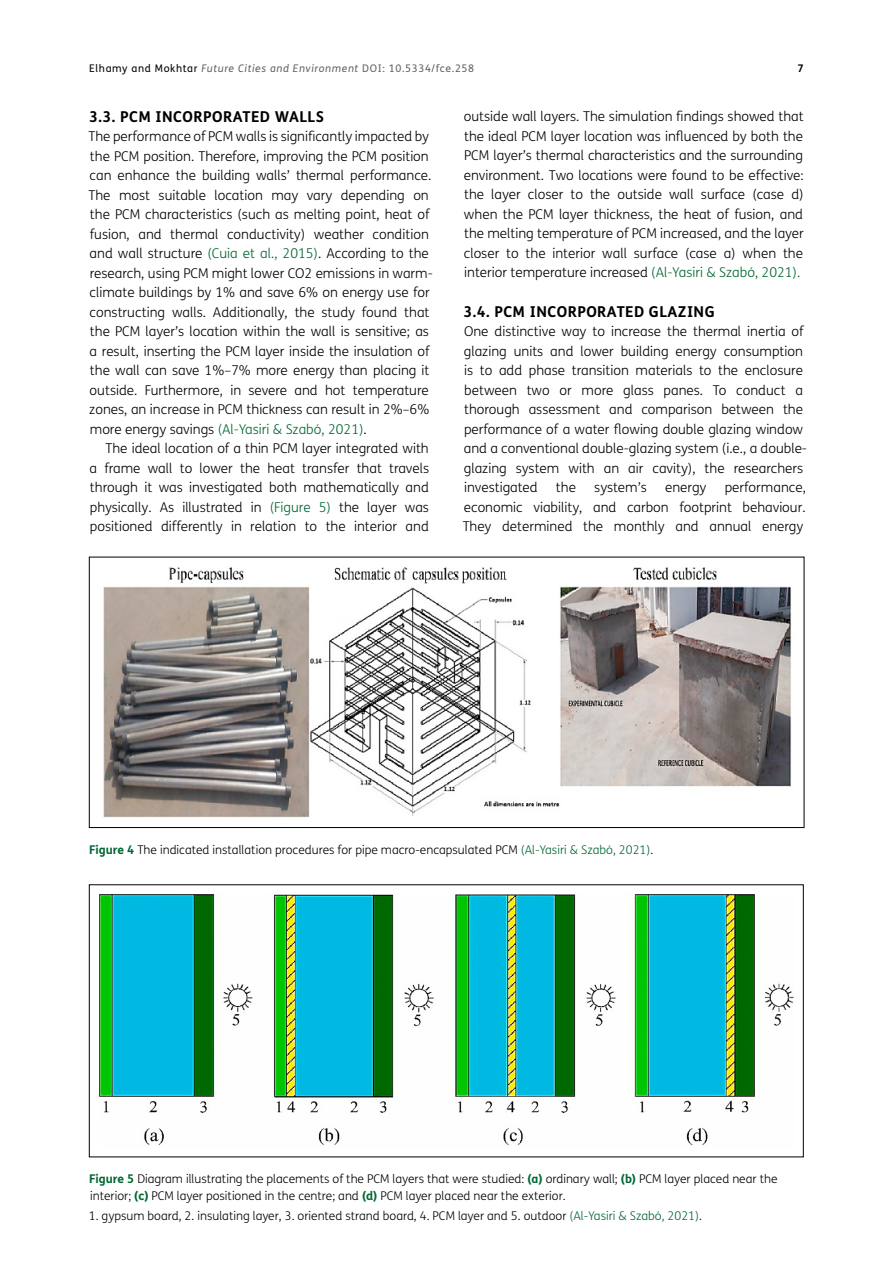
<style>
.page{position:relative;width:893px;height:1263px;background:#fff}
.page>*{position:absolute;margin:0;border:0;box-sizing:border-box;transform-origin:0 0}
.t1{font:700 15px "FS Me";letter-spacing:.03em;color:#000}
.Body_Copy_-_1st_Para{font:300 13.5px/19.5px "FS Me";color:#000}
.Body_Copy{font:300 13.5px/19.5px "FS Me";color:#000;text-align:justify}
.Figure_copy{font:300 12px/16.5px "FS Me";color:#000}
.Figure_copy_Note{font:300 12px "FS Me";color:#000}
.t2{font:italic 10.5px "FS Me";letter-spacing:.06em;color:#646363}
.t3{font:700 10.5px "FS Me";color:#000}
.s1{font-style:normal;color:#000}
.s2{font-style:normal}
.s3{color:#063}
.s4{font-weight:700;color:#063}
</style>
<div class="page">
<img style="left:103px;top:567px;width:688px;height:251px">
<div style="left:89px;top:557px;width:715px;height:271px;border:1px solid #000"></div>
<img style="left:99px;top:894px;width:695px;height:251px">
<p class="t2" style="left:89px;top:62px;width:386px"><span class="s1">Elhamy and Mokhtar</span> Future Cities and Environment <span class="s2">DOI: 10.5334/fce.258</span></p>
<p class="t3" style="left:797px;top:61px;width:8px">7</p>
<h2 class="t1" style="left:89px;top:107px;width:236px">3.3. PCM INCORPORATED WALLS</h2>
<p class="Body_Copy_-_1st_Para" style="left:88px;top:127px;width:346px">The performance of PCM walls is significantly impacted by the PCM position. Therefore, improving the PCM position can enhance the building walls’ thermal performance.<br>The most suitable location may vary depending on the PCM characteristics (such as melting point, heat of fusion, and thermal conductivity) weather condition and wall structure <span class="s3">(Cuia et al., 2015)</span>. According to the research, using PCM might lower CO2 emissions in warm&shy;climate buildings by 1% and save 6% on energy use for constructing walls. Additionally, the study found that the PCM layer’s location within the wall is sensitive; as a result, inserting the PCM layer inside the insulation of the wall can save 1%–7% more energy than placing it outside. Furthermore, in severe and hot temperature zones, an increase in PCM thickness can result in 2%–6% more energy savings <span class="s3">(Al-Yasiri &amp; Szabó, 2021)</span>.</p>
<p class="Body_Copy" style="left:90px;top:439px;width:341px;text-indent:16px">The ideal location of a thin PCM layer integrated with a frame wall to lower the heat transfer that travels through it was investigated both mathematically and physically. As illustrated in <span class="s3">(Figure 5)</span> the layer was positioned differently in relation to the interior and</p>
<p class="Body_Copy" style="left:464px;top:107px;width:342px">outside wall layers. The simulation findings showed that the ideal PCM layer location was influenced by both the PCM layer’s thermal characteristics and the surrounding environment. Two locations were found to be effective: the layer closer to the outside wall surface (case d) when the PCM layer thickness, the heat of fusion, and the melting temperature of PCM increased, and the layer closer to the interior wall surface (case a) when the interior temperature increased <span class="s3">(Al-Yasiri &amp; Szabó, 2021).</span></p>
<h2 class="t1" style="left:463px;top:302px;width:253px">3.4. PCM INCORPORATED GLAZING</h2>
<p class="Body_Copy_-_1st_Para" style="left:464px;top:322px;width:345px">One distinctive way to increase the thermal inertia of glazing units and lower building energy consumption is to add phase transition materials to the enclosure between two or more glass panes. To conduct a thorough assessment and comparison between the performance of a water flowing double glazing window and a conventional double-glazing system (i.e., a double&shy;glazing system with an air cavity), the researchers investigated</p>
<p class="Body_Copy_-_1st_Para" style="left:463px;top:478px;width:345px;text-align:justify;text-indent:262px">performance, economic viability, and carbon footprint behaviour.<br>They determined the monthly and annual energy</p>
<p class="Body_Copy_-_1st_Para" style="left:556px;top:478px;width:22px">the</p>
<p class="Body_Copy_-_1st_Para" style="left:594px;top:478px;width:54px">system’s</p>
<p class="Body_Copy_-_1st_Para" style="left:665px;top:478px;width:43px">energy</p>
<p class="Figure_copy" style="left:89px;top:841px;width:565px"><span class="s4">Figure 4</span> The indicated installation procedures for pipe macro-encapsulated PCM <span class="s3">(Al-Yasiri &amp; Szabó, 2021)</span>.</p>
<p class="Figure_copy" style="left:89px;top:1171px;width:690px"><span class="s4">Figure 5</span> Diagram illustrating the placements of the PCM layers that were studied: <span class="s4">(a)</span> ordinary wall; <span class="s4">(b)</span> PCM layer placed near the interior; <span class="s4">(c)</span> PCM layer positioned in the centre; and <span class="s4">(d)</span> PCM layer placed near the exterior.</p>
<p class="Figure_copy_Note" style="left:89px;top:1209px;width:615px">1. gypsum board, 2. insulating layer, 3. oriented strand board, 4. PCM layer and 5. outdoor <span class="s3">(Al-Yasiri &amp; Szabó, 2021)</span>.</p>
</div>
